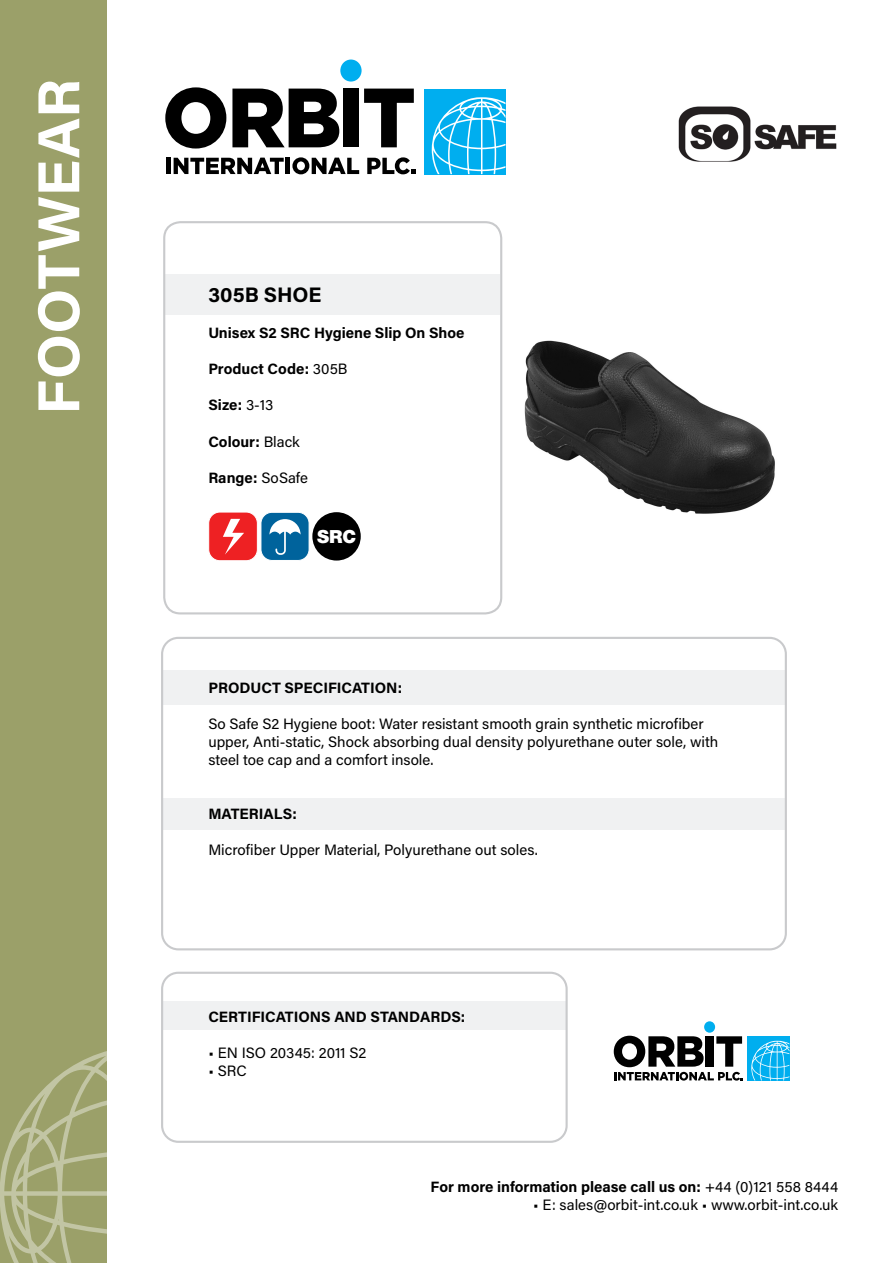
<style>
.page{position:relative;width:893px;height:1263px;background:#fff}
.page>*{position:absolute;margin:0;border:0;box-sizing:border-box;transform-origin:0 0}
.t1{font:700 59.25px "Acumin Pro";color:#fff}
.t2{font:700 21px "Acumin Pro";color:#000}
.t3{font:900 18.15px "Helvetica Neue LT Std";color:#fff}
.t4{font:15px/18px "Acumin Pro";color:#000}
.t5{font:700 15px "Acumin Pro";color:#000}
.s1{font-weight:400}
</style>
<div class="page">
<div style="left:163px;top:1001px;width:403px;height:29px;background:#f0f1f2"></div>
<div style="left:165px;top:274px;width:335px;height:41px;background:#f0f1f2"></div>
<div style="left:163px;top:670px;width:622px;height:35px;background:#f0f1f2"></div>
<div style="left:163px;top:798px;width:622px;height:32px;background:#f0f1f2"></div>
<div style="left:161px;top:972px;width:407px;height:171px;border:2px solid #c9cacc;border-radius:16px"></div>
<div style="left:163px;top:221px;width:339px;height:393px;border:2px solid #c9cacc;border-radius:16px"></div>
<img style="left:524px;top:340px;width:251px;height:174px">
<div style="left:424px;top:89px;width:81px;height:85px;background:#00aeef"></div>
<svg style="left:165px;top:87px;width:61px;height:62px"></svg>
<svg style="left:232px;top:89px;width:107px;height:58px"></svg>
<div style="left:343px;top:89px;width:16px;height:58px;background:#000"></div>
<svg style="left:364px;top:89px;width:50px;height:58px"></svg>
<div style="left:340px;top:60px;width:22px;height:22px;background:#00aeef;border-radius:50%"></div>
<div style="left:166px;top:158px;width:5px;height:16px;background:#000"></div>
<svg style="left:174px;top:158px;width:110px;height:16px"></svg>
<hr style="left:286px;top:158px;width:4px;height:16px;background:#000">
<svg style="left:292px;top:157px;width:67px;height:17px"></svg>
<svg style="left:367px;top:157px;width:49px;height:17px"></svg>
<svg style="left:432px;top:97px;width:73px;height:77px"></svg>
<div style="left:161px;top:637px;width:626px;height:313px;border:2px solid #c9cacc;border-radius:16px"></div>
<div style="left:0;top:0;width:106px;height:1263px;background:#9ba069"></div>
<svg style="left:0;top:1051px;width:106px;height:212px"></svg>
<img style="left:678px;top:106px;width:159px;height:56px">
<div style="left:209px;top:512px;width:48px;height:49px;background:#ee2123;border-radius:11px"></div>
<div style="left:209px;top:512px;width:49px;height:49px;border:1px solid #fff;border-radius:11px"></div>
<svg style="left:223px;top:519px;width:21px;height:36px"></svg>
<div style="left:312px;top:512px;width:49px;height:48px;background:#000;border-radius:50%"></div>
<div style="left:261px;top:512px;width:48px;height:48px;background:#00639c;border-radius:11px"></div>
<div style="left:261px;top:512px;width:48px;height:49px;border:1px solid #fff;border-radius:11px"></div>
<svg style="left:269px;top:519px;width:32px;height:36px"></svg>
<div style="left:747px;top:1036px;width:42px;height:44px;background:#00aeef"></div>
<div style="left:704px;top:1021px;width:11px;height:12px;background:#00aeef;border-radius:50%"></div>
<svg style="left:614px;top:1036px;width:129px;height:44px"></svg>
<svg style="left:751px;top:1041px;width:38px;height:39px"></svg>
<hr style="left:892px;top:0;width:1px;height:1263px;background:#9ba069">
<svg style="left:892px;top:1046px;width:1px;height:217px"></svg>
<p class="t1" style="left:17px;top:415px;width:337px;rotate:-90deg">FOOTWEAR</p>
<p class="t2" style="left:208px;top:280px;width:115px">305B SHOE</p>
<p class="t5" style="left:208px;top:323px;width:258px">Unisex S2 SRC Hygiene Slip On Shoe</p>
<p class="t5" style="left:208px;top:359px;width:141px">Product Code: <span class="s1">305B</span></p>
<p class="t5" style="left:208px;top:395px;width:67px">Size: <span class="s1">3-13</span></p>
<p class="t5" style="left:208px;top:431px;width:93px">Colour: <span class="s1">Black</span></p>
<p class="t5" style="left:208px;top:467px;width:101px">Range: <span class="s1">SoSafe</span></p>
<p class="t3" style="left:317px;top:526px;width:41px">SRC</p>
<p class="t5" style="left:208px;top:677px;width:195px">PRODUCT SPECIFICATION:</p>
<p class="t4" style="left:208px;top:714px;width:511px">So Safe S2 Hygiene boot: Water resistant smooth grain synthetic microfiber upper, Anti-static, Shock absorbing dual density polyurethane outer sole, with steel toe cap and a comfort insole.</p>
<p class="t5" style="left:208px;top:803px;width:90px">MATERIALS:</p>
<p class="t4" style="left:208px;top:840px;width:331px">Microfiber Upper Material, Polyurethane out soles.</p>
<p class="t5" style="left:208px;top:1006px;width:259px">CERTIFICATIONS AND STANDARDS:</p>
<p class="t4" style="left:208px;top:1043px;width:160px">• EN ISO 20345: 2011 S2</p>
<p class="t4" style="left:208px;top:1061px;width:40px">• SRC</p>
<p class="t5" style="left:431px;top:1176px;width:409px">For more information please call us on: <span class="s1">+44 (0)121 558 8444</span></p>
<p class="t4" style="left:533px;top:1195px;width:307px">• E: sales@orbit-int.co.uk • www.orbit-int.co.uk</p>
</div>
